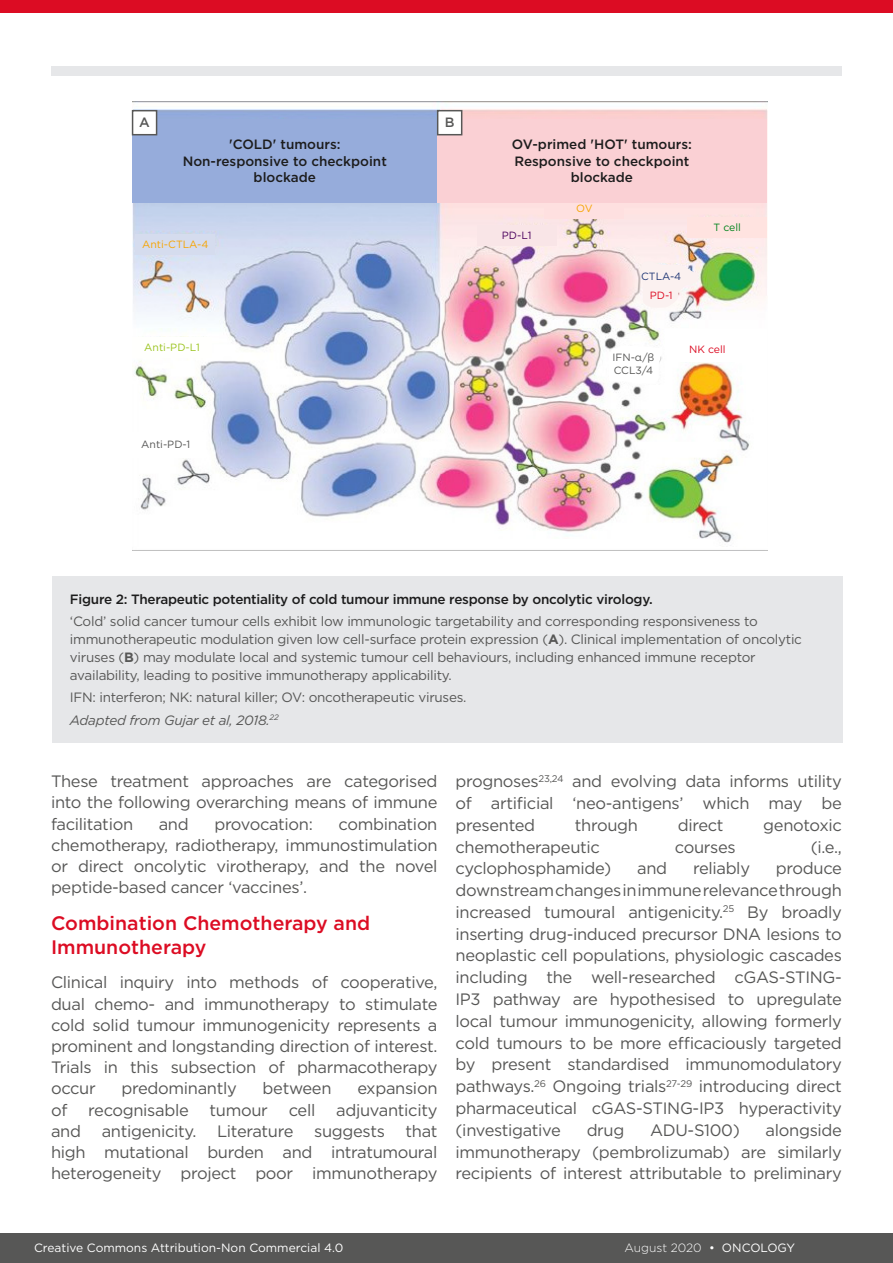
<style>
.page{position:relative;width:893px;height:1263px;background:#fff}
.page>*{position:absolute;margin:0;border:0;box-sizing:border-box;transform-origin:0 0}
.H2__Heading_2{font:500 19.5px/24.2px "Gotham";color:#dc0c23}
.Body_Text{font:16.5px/21.8px "Gotham";letter-spacing:-.02em;color:#575756;text-align:justify}
.t1{font:13.5px/18px "Gotham";letter-spacing:-.02em;color:#575756}
.t2{font:500 13.5px/16.2px "Gotham";letter-spacing:-.015em;color:#1d1d1d;text-align:center}
.t3{font:italic 13.5px "Gotham";letter-spacing:-.02em;color:#575756}
.t4{font:500 13.5px "Gotham";color:#575756}
.t5{font:12px "Gotham";color:#fff}
.t6{font:300 12px "Gotham";color:#fff}
.t7{font:10.5px/12.6px "Gotham";color:#575756}
.t8{font:10.5px "Gotham";color:#f7a400}
.t9{font:10.5px "Gotham";color:#9bc41f}
.t10{font:10.5px "Gotham";color:#dc0c23}
.t11{font:10.5px "Gotham";color:#213876}
.t12{font:10.5px "Gotham";color:#4b005c}
.t13{font:10.5px "Gotham";color:#00831c}
.s1{font-weight:700}
.s2{font-weight:400}
</style>
<div class="page">
<div style="left:0;top:0;width:893px;height:13px;background:#dc0c23"></div>
<div style="left:0;top:1233px;width:893px;height:30px;background:#575756"></div>
<img style="left:132px;top:102px;width:635px;height:449px">
<div style="left:136px;top:234px;width:79px;height:20px;background:#d5dcee"></div>
<div style="left:132px;top:338px;width:80px;height:20px;background:#fffffd"></div>
<div style="left:126px;top:432px;width:80px;height:25px;background:#fff"></div>
<div style="left:477px;top:226px;width:80px;height:20px;background:#f9e5e7"></div>
<div style="left:545px;top:199px;width:79px;height:20px;background:#fee0e0"></div>
<div style="left:687px;top:218px;width:80px;height:20px;background:#ffe3e0"></div>
<div style="left:668px;top:335px;width:79px;height:27px;background:#fff"></div>
<div style="left:132px;top:119px;width:305px;height:84px;background:#96acdb"></div>
<div style="left:437px;top:119px;width:330px;height:84px;background:#fad0d4"></div>
<svg style="left:641px;top:261px;width:58px;height:47px"></svg>
<svg style="left:608px;top:345px;width:55px;height:39px"></svg>
<div style="left:51px;top:67px;width:791px;height:9px;background:#e6e7e9"></div>
<div style="left:52px;top:576px;width:791px;height:166px;background:#e6e7e9"></div>
<div style="left:133px;top:111px;width:24px;height:24px;background:#fff"></div>
<div style="left:132px;top:110px;width:25px;height:25px;border:2px solid #575756"></div>
<div style="left:438px;top:111px;width:24px;height:24px;background:#fff"></div>
<div style="left:437px;top:110px;width:25px;height:25px;border:2px solid #575756"></div>
<p class="t4" style="left:139px;top:114px;width:12px">A</p>
<p class="t4" style="left:445px;top:114px;width:11px">B</p>
<p class="t2" style="left:229px;top:136px;width:113px">'COLD' tumours:</p>
<p class="t2" style="left:183px;top:153px;width:206px">Non-responsive to checkpoint blockade</p>
<p class="t8" style="left:142px;top:237px;width:68px">Anti-CTLA-4</p>
<p class="t9" style="left:144px;top:341px;width:57px">Anti-PD-L1</p>
<p class="t7" style="left:141px;top:438px;width:51px">Anti-PD-1</p>
<p class="t2" style="left:512px;top:136px;width:181px">OV-primed 'HOT' tumours:</p>
<p class="t2" style="left:514px;top:153px;width:177px">Responsive to checkpoint blockade</p>
<p class="t12" style="left:502px;top:229px;width:31px">PD-L1</p>
<p class="t8" style="left:576px;top:202px;width:18px">OV</p>
<p class="t11" style="left:641px;top:270px;width:42px">CTLA-4</p>
<p class="t10" style="left:650px;top:289px;width:24px">PD-1</p>
<p class="t13" style="left:713px;top:221px;width:29px">T cell</p>
<p class="t7" style="left:612px;top:351px;width:43px">IFN-α/β<br>CCL3/4</p>
<p class="t10" style="left:689px;top:342px;width:38px">NK cell</p>
<p class="t2" style="left:70px;top:591px;width:584px">Figure 2: Therapeutic potentiality of cold tumour immune response by oncolytic virology.</p>
<p class="t1" style="left:70px;top:612px;width:733px">‘Cold’ solid cancer tumour cells exhibit low immunologic targetability and corresponding responsiveness to immunotherapeutic modulation given low cell-surface protein expression (<span class="s1">A</span>). Clinical implementation of oncolytic viruses (<span class="s1">B</span>) may modulate local and systemic tumour cell behaviours, including enhanced immune receptor availability, leading to positive immunotherapy applicability.</p>
<p class="t1" style="left:70px;top:688px;width:398px">IFN: interferon; NK: natural killer; OV: oncotherapeutic viruses.</p>
<p class="t3" style="left:70px;top:711px;width:210px">Adapted from Gujar et al, 2018.<sup>22</sup></p>
<p class="Body_Text" style="left:51px;top:770px;width:388px;line-height:21.1px">These treatment approaches are categorised into the following overarching means of immune facilitation</p>
<p class="Body_Text" style="left:51px;top:813px;width:388px;line-height:21.1px;text-indent:287px">combination chemotherapy, radiotherapy, immunostimulation or direct oncolytic virotherapy, and the novel peptide-based cancer ‘vaccines’.</p>
<p class="H2__Heading_2" style="left:51px;top:911px;width:321px">Combination Chemotherapy and<br>Immunotherapy</p>
<p class="Body_Text" style="left:51px;top:972px;width:388px;line-height:21.1px">Clinical inquiry into methods of cooperative, dual chemo- and immunotherapy to stimulate cold solid tumour immunogenicity represents a prominent and longstanding direction of interest.<br>Trials in this subsection of pharmacotherapy occur</p>
<p class="Body_Text" style="left:159px;top:812px;width:32px">and</p>
<p class="Body_Text" style="left:214px;top:812px;width:100px">provocation:</p>
<p class="Body_Text" style="left:122px;top:1077px;width:117px">predominantly</p>
<p class="Body_Text" style="left:263px;top:1077px;width:70px">between</p>
<p class="Body_Text" style="left:357px;top:1077px;width:82px">expansion</p>
<p class="Body_Text" style="left:51px;top:1098px;width:18px">of</p>
<p class="Body_Text" style="left:88px;top:1098px;width:102px">recognisable</p>
<p class="Body_Text" style="left:210px;top:1098px;width:60px">tumour</p>
<p class="Body_Text" style="left:289px;top:1098px;width:28px">cell</p>
<p class="Body_Text" style="left:336px;top:1098px;width:103px">adjuvanticity</p>
<p class="Body_Text" style="left:51px;top:1120px;width:32px">and</p>
<p class="Body_Text" style="left:102px;top:1120px;width:96px">antigenicity.</p>
<p class="Body_Text" style="left:217px;top:1120px;width:78px">Literature</p>
<p class="Body_Text" style="left:314px;top:1120px;width:72px">suggests</p>
<p class="Body_Text" style="left:51px;top:1120px;width:388px;line-height:21.1px;text-indent:354px">that high mutational burden and intratumoural heterogeneity project poor immunotherapy</p>
<p class="Body_Text" style="left:455px;top:770px;width:388px">prognoses<sup>23,24</sup> and evolving data informs utility of artificial ‘neo-antigens’ which may be presented</p>
<p class="Body_Text" style="left:575px;top:814px;width:65px">through</p>
<p class="Body_Text" style="left:678px;top:814px;width:47px">direct</p>
<p class="Body_Text" style="left:763px;top:814px;width:80px">genotoxic</p>
<p class="Body_Text" style="left:455px;top:835px;width:146px">chemotherapeutic</p>
<p class="Body_Text" style="left:675px;top:835px;width:62px">courses</p>
<p class="Body_Text" style="left:811px;top:835px;width:33px">(i.e.,</p>
<p class="Body_Text" style="left:455px;top:857px;width:157px">cyclophosphamide)</p>
<p class="Body_Text" style="left:637px;top:857px;width:32px">and</p>
<p class="Body_Text" style="left:693px;top:857px;width:59px">reliably</p>
<p class="Body_Text" style="left:455px;top:857px;width:388px;text-indent:320px">produce downstream changes in immune relevance through increased tumoural antigenicity.<sup>25</sup> By broadly inserting drug-induced precursor DNA lesions to neoplastic cell populations, physiologic cascades including the well-researched cGAS-STING-IP3 pathway are hypothesised to upregulate local tumour immunogenicity, allowing formerly cold tumours to be more efficaciously targeted by present standardised immunomodulatory pathways.<sup>26</sup> Ongoing trials<sup>27-29</sup> introducing direct pharmaceutical cGAS-STING-IP3 hyperactivity (investigative</p>
<p class="Body_Text" style="left:455px;top:1119px;width:388px;text-indent:310px">alongside immunotherapy (pembrolizumab) are similarly recipients of interest attributable to preliminary</p>
<p class="Body_Text" style="left:587px;top:1119px;width:39px">drug</p>
<p class="Body_Text" style="left:650px;top:1119px;width:91px">ADU-S100)</p>
<p class="t5" style="left:34px;top:1240px;width:311px">Creative Commons Attribution-Non Commercial 4.0</p>
<p class="t6" style="left:624px;top:1240px;width:172px">August 2020 <span class="s2">• ONCOLOGY</span></p>
</div>
